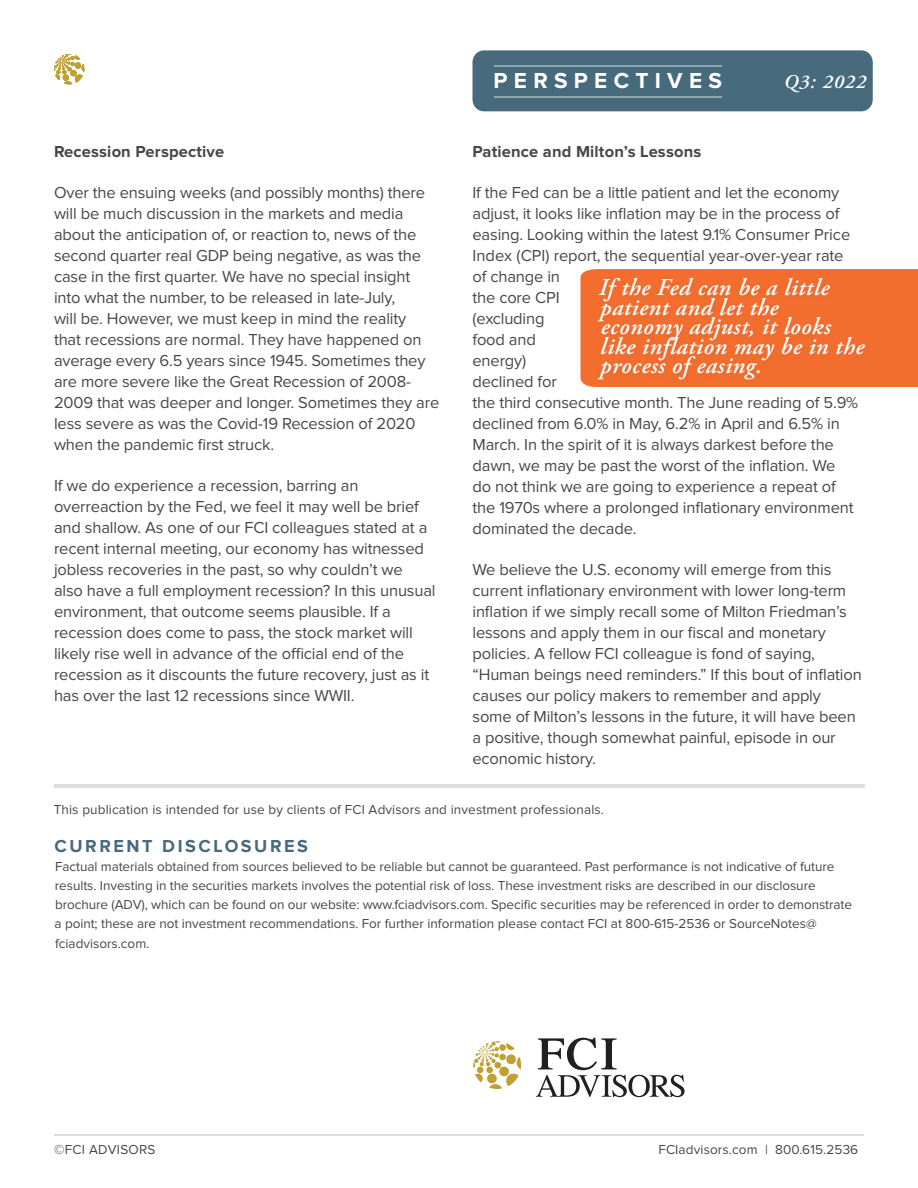
<style>
.page{position:relative;width:918px;height:1188px;background:#fff}
.page>*{position:absolute;margin:0;border:0;box-sizing:border-box;transform-origin:0 0}
.t1{font:italic 600 24px/19.5px "Adobe Garamond Pro";letter-spacing:.02em;color:#fff}
.t2{font:700 22.5px "Proxima Nova";letter-spacing:.28em;color:#fff}
.t3{font:italic 600 19.5px "Adobe Garamond Pro";letter-spacing:.06em;color:#fff}
.t4{font:700 18px "Proxima Nova";letter-spacing:.14em;color:#476a7d}
.t5{font:16.5px/21px "Proxima Nova";letter-spacing:-.01em;color:#464747}
.t6{font:700 16.5px "Proxima Nova";letter-spacing:.01em;color:#464747}
.t7{font:13.5px/19.2px "Proxima Nova";letter-spacing:-.005em;color:#464747}
.t8{font:13.5px "Proxima Nova";letter-spacing:.02em;color:#464747}
</style>
<div class="page">
<div style="left:580px;top:269px;width:338px;height:118px;background:#f36e2e"></div>
<div style="left:593px;top:275px;width:277px;height:110px;background:#f16d2d"></div>
<hr style="left:54px;top:784px;width:810px;height:3px;background:#dedcdc">
<hr style="left:54px;top:1134px;width:810px;height:2px;background:#dedcdc">
<svg style="left:54px;top:54px;width:30px;height:30px"></svg>
<svg style="left:473px;top:1041px;width:48px;height:48px"></svg>
<svg style="left:536px;top:1038px;width:149px;height:59px"></svg>
<div style="left:472px;top:50px;width:401px;height:61px;background:#476a7d;border-radius:12px"></div>
<hr style="left:494px;top:96px;width:228px;height:2px;background:#fff">
<hr style="left:494px;top:65px;width:228px;height:2px;background:#fff">
<p class="t6" style="left:54px;top:144px;width:172px">Recession Perspective</p>
<p class="t5" style="left:54px;top:183px;width:387px">Over the ensuing weeks (and possibly months) there will be much discussion in the markets and media about the anticipation of, or reaction to, news of the second quarter real GDP being negative, as was the case in the first quarter. We have no special insight into what the number, to be released in late-July,<br>will be. However, we must keep in mind the reality<br>that recessions are normal. They have happened on average every 6.5 years since 1945. Sometimes they are more severe like the Great Recession of 2008- 2009 that was deeper and longer. Sometimes they are less severe as was the Covid-19 Recession of 2020 when the pandemic first struck.</p>
<p class="t5" style="left:54px;top:476px;width:383px">If we do experience a recession, barring an overreaction by the Fed, we feel it may well be brief and shallow. As one of our FCI colleagues stated at a recent internal meeting, our economy has witnessed jobless recoveries in the past, so why couldn’t we also have a full employment recession? In this unusual environment, that outcome seems plausible. If a recession does come to pass, the stock market will likely rise well in advance of the official end of the recession as it discounts the future recovery, just as it has over the last 12 recessions since WWII.</p>
<h2 class="t2" style="left:494px;top:70px;width:230px">PERSPECTIVES</h2>
<p class="t3" style="left:784px;top:70px;width:84px">Q3: 2022</p>
<p class="t6" style="left:472px;top:144px;width:230px">Patience and Milton’s Lessons</p>
<p class="t5" style="left:472px;top:183px;width:387px">If the Fed can be a little patient and let the economy adjust, it looks like inflation may be in the process of easing. Looking within the latest 9.1% Consumer Price Index (CPI) report, the sequential year-over-year rate of change in<br>the core CPI<br>(excluding<br>food and<br>energy)<br>declined for<br>the third consecutive month. The June reading of 5.9% declined from 6.0% in May, 6.2% in April and 6.5% in March. In the spirit of it is always darkest before the dawn, we may be past the worst of the inflation. We do not think we are going to experience a repeat of the 1970s where a prolonged inflationary environment dominated the decade.</p>
<p class="t5" style="left:472px;top:560px;width:391px">We believe the U.S. economy will emerge from this current inflationary environment with lower long-term inflation if we simply recall some of Milton Friedman’s lessons and apply them in our fiscal and monetary policies. A fellow FCI colleague is fond of saying, “Human beings need reminders.” If this bout of inflation causes our policy makers to remember and apply some of Milton’s lessons in the future, it will have been a positive, though somewhat painful, episode in our economic history.</p>
<p class="t1" style="left:599px;top:279px;width:267px">If the Fed can be a little patient and let the economy adjust, it looks like inflation may be in the process of easing.</p>
<p class="t7" style="left:54px;top:800px;width:552px">This publication is intended for use by clients of FCI Advisors and investment professionals.</p>
<p class="t4" style="left:55px;top:837px;width:255px">CURRENT DISCLOSURES</p>
<p class="t7" style="left:55px;top:857px;width:799px">Factual materials obtained from sources believed to be reliable but cannot be guaranteed. Past performance is not indicative of future results. Investing in the securities markets involves the potential risk of loss. These investment risks are described in our disclosure brochure (ADV), which can be found on our website: www.fciadvisors.com. Specific securities may be referenced in order to demonstrate a point; these are not investment recommendations. For further information please contact FCI at 800-615-2536 or SourceNotes@ fciadvisors.com.</p>
<p class="t8" style="left:54px;top:1143px;width:103px">©FCI ADVISORS</p>
<p class="t7" style="left:658px;top:1140px;width:201px">FCIadvisors.com | 800.615.2536</p>
</div>
